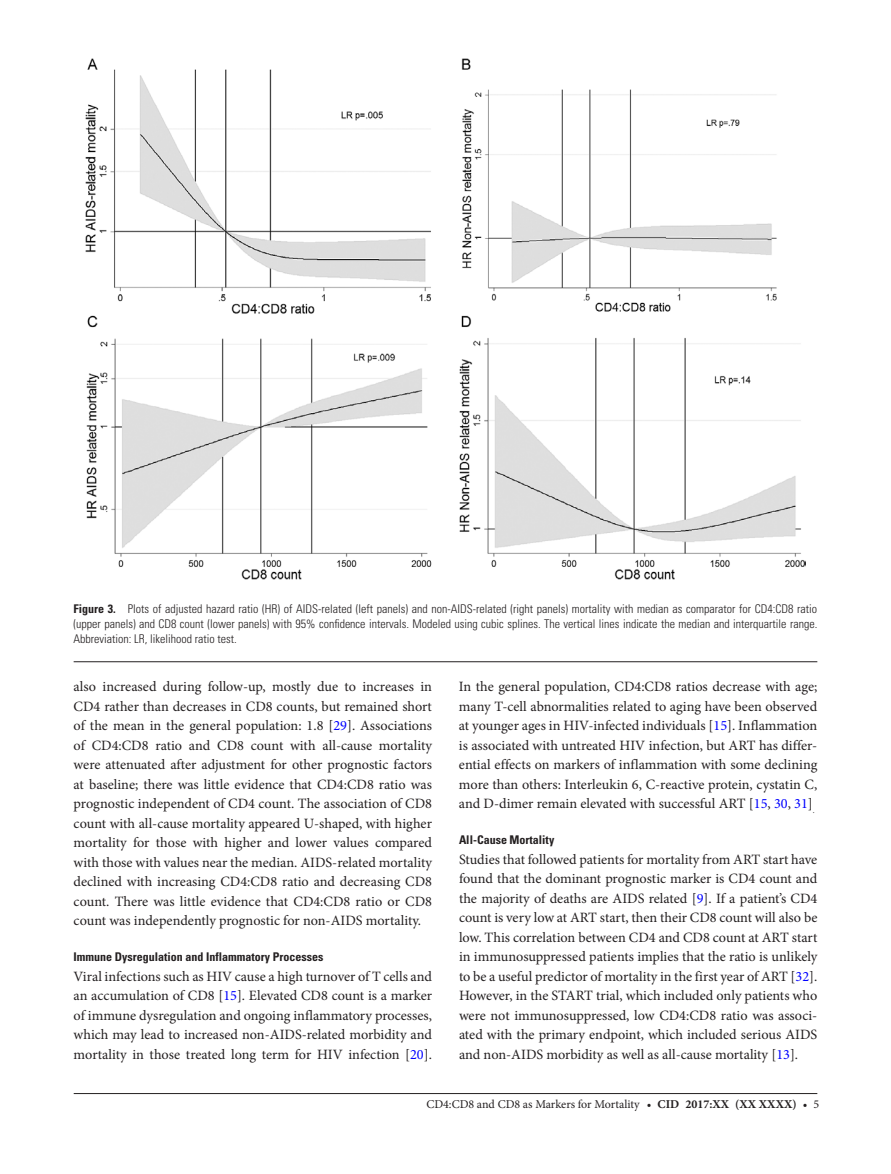
<style>
.page{position:relative;width:891px;height:1174px;background:#fff}
.page>*{position:absolute;margin:0;border:0;box-sizing:border-box;transform-origin:0 0}
.t1{font:14.25px/19.5px "Minion Pro";color:#231f20;text-align:justify}
.t2{font:300 condensed 12px/15px "Univers LT Std";color:#231f20;text-align:justify}
.t3{font:700 condensed 12px "Univers LT Std";color:#231f20}
.t4{font:12px "Minion Pro";letter-spacing:-.005em;color:#231f20}
.s1{font-weight:700}
.s2{color:#00f}
</style>
<div class="page">
<hr style="left:74px;top:1093px;width:743px;height:1px;background:#231f20">
<hr style="left:74px;top:661px;width:743px;height:1px;background:#231f20">
<img style="left:85px;top:59px;width:721px;height:521px">
<p class="t2" style="left:74px;top:602px;width:745px"><span class="s1">Figure 3.</span> Plots of adjusted hazard ratio (HR) of AIDS-related (left panels) and non-AIDS-related (right panels) mortality with median as comparator for CD4:CD8 ratio (upper panels) and CD8 count (lower panels) with 95% confidence intervals. Modeled using cubic splines. The vertical lines indicate the median and interquartile range.<br>Abbreviation: LR, likelihood ratio test.</p>
<p class="t1" style="left:74px;top:677px;width:360px">also increased during follow-up, mostly due to increases in CD4 rather than decreases in CD8 counts, but remained short of the mean in the general population: 1.8 [<span class="s2">29</span>]. Associations of CD4:CD8 ratio and CD8 count with all-cause mortality were attenuated after adjustment for other prognostic factors at baseline; there was little evidence that CD4:CD8 ratio was prognostic independent of CD4 count. The association of CD8 count with all-cause mortality appeared U-shaped, with higher mortality for those with higher and lower values compared with those with values near the median. AIDS-related mortality declined with increasing CD4:CD8 ratio and decreasing CD8 count. There was little evidence that CD4:CD8 ratio or CD8 count was independently prognostic for non-AIDS mortality.</p>
<p class="t3" style="left:74px;top:950px;width:251px">Immune Dysregulation and Inflammatory Processes</p>
<p class="t1" style="left:74px;top:966px;width:360px">Viral infections such as HIV cause a high turnover of T cells and an accumulation of CD8 [<span class="s2">15</span>]. Elevated CD8 count is a marker of immune dysregulation and ongoing inflammatory processes, which may lead to increased non-AIDS-related morbidity and mortality in those treated long term for HIV infection [<span class="s2">20</span>].</p>
<p class="t1" style="left:459px;top:677px;width:360px">In the general population, CD4:CD8 ratios decrease with age; many T-cell abnormalities related to aging have been observed at younger ages in HIV-infected individuals [<span class="s2">15</span>]. Inflammation is associated with untreated HIV infection, but ART has differ&shy;ential effects on markers of inflammation with some declining more than others: Interleukin 6, C-reactive protein, cystatin C, and D-dimer remain elevated with successful ART [<span class="s2">15</span>, <span class="s2">30</span>, <span class="s2">31</span>]<sub>.</sub></p>
<p class="t3" style="left:459px;top:833px;width:97px">All-Cause Mortality</p>
<p class="t1" style="left:459px;top:849px;width:360px">Studies that followed patients for mortality from ART start have found that the dominant prognostic marker is CD4 count and the majority of deaths are AIDS related [<span class="s2">9</span>]. If a patient’s CD4 count is very low at ART start, then their CD8 count will also be low. This correlation between CD4 and CD8 count at ART start in immunosuppressed patients implies that the ratio is unlikely to be a useful predictor of mortality in the first year of ART [<span class="s2">32</span>].<br>However, in the START trial, which included only patients who were not immunosuppressed, low CD4:CD8 ratio was associ&shy;ated with the primary endpoint, which included serious AIDS and non-AIDS morbidity as well as all-cause mortality [<span class="s2">13</span>].</p>
<p class="t4" style="left:426px;top:1096px;width:394px">CD4:CD8 and CD8 as Markers for Mortality • <span class="s1">CID 2017:XX (XX XXXX)</span> • 5</p>
</div>
